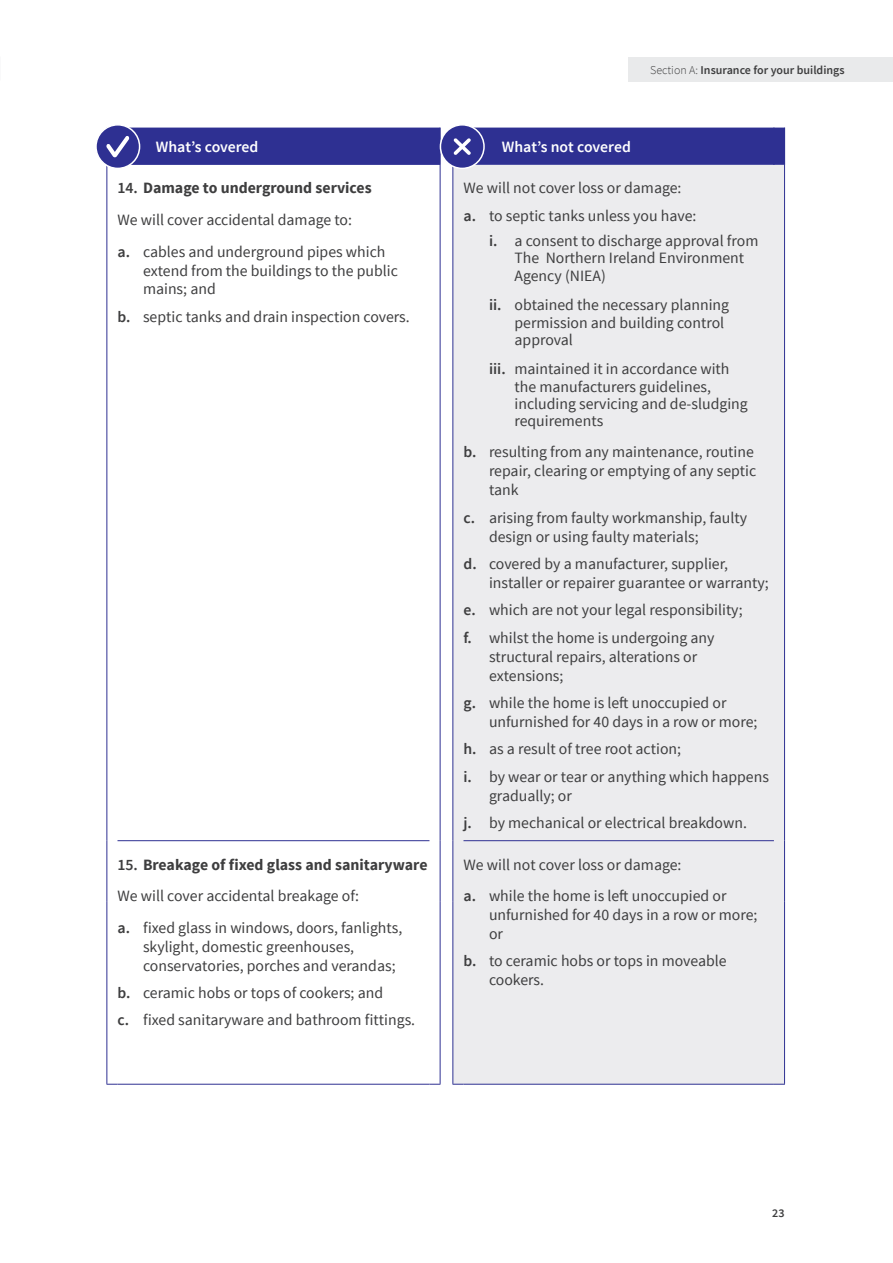
<style>
.page{position:relative;width:893px;height:1263px;background:#fff}
.page>*{position:absolute;margin:0;border:0;box-sizing:border-box;transform-origin:0 0}
.Roman_List_indented{font:15.75px/18.9px "Source Sans Pro";color:#3e3e3f}
.Body{font:15.75px "Source Sans Pro";color:#3e3e3f}
.t1{font:700 15.75px "Source Sans Pro";color:#3e3e3f}
.Table__White_Semibold{font:600 15.75px "Source Sans Pro";color:#fff}
.t2{font:600 12px "Source Sans Pro";color:#3e3e3f}
.s1{font-weight:300}
.s2{font-weight:600}
</style>
<div class="page">
<div style="left:453px;top:165px;width:331px;height:919px;background:#ececee"></div>
<hr style="left:452px;top:165px;width:1px;height:676px;background:#2e3092">
<hr style="left:784px;top:165px;width:1px;height:676px;background:#2e3092">
<hr style="left:452px;top:841px;width:1px;height:60px;background:#2e3092">
<hr style="left:784px;top:841px;width:1px;height:60px;background:#2e3092">
<hr style="left:452px;top:901px;width:1px;height:183px;background:#2e3092">
<hr style="left:784px;top:901px;width:1px;height:183px;background:#2e3092">
<hr style="left:440px;top:128px;width:1px;height:37px;background:#2e3092">
<hr style="left:784px;top:128px;width:1px;height:37px;background:#2e3092">
<hr style="left:106px;top:165px;width:1px;height:676px;background:#2e3092">
<hr style="left:440px;top:165px;width:1px;height:676px;background:#2e3092">
<hr style="left:106px;top:841px;width:1px;height:60px;background:#2e3092">
<hr style="left:117px;top:840px;width:312px;height:1px;background:#2e3092">
<hr style="left:440px;top:841px;width:1px;height:60px;background:#2e3092">
<hr style="left:106px;top:901px;width:1px;height:183px;background:#2e3092">
<hr style="left:440px;top:901px;width:1px;height:183px;background:#2e3092">
<hr style="left:117px;top:1084px;width:312px;height:1px;background:#2e3092">
<hr style="left:463px;top:840px;width:311px;height:1px;background:#2e3092">
<hr style="left:463px;top:1084px;width:311px;height:1px;background:#2e3092">
<div style="left:96px;top:125px;width:44px;height:43px;background:#2e3092;border-radius:50%"></div>
<div style="left:95px;top:124px;width:45px;height:45px;border:2px solid #fff;border-radius:50%"></div>
<div style="left:106px;top:128px;width:334px;height:37px;background:#2e3092"></div>
<div style="left:440px;top:125px;width:44px;height:43px;background:#2e3092;border-radius:50%"></div>
<div style="left:440px;top:124px;width:45px;height:45px;border:2px solid #fff;border-radius:50%"></div>
<div style="left:453px;top:128px;width:331px;height:37px;background:#2e3092"></div>
<div style="left:629px;top:57px;width:264px;height:24px;background:#e9eaeb"></div>
<p class="t2" style="left:650px;top:62px;width:196px"><span class="s1">Section A:</span> Insurance for your buildings</p>
<p class="Table__White_Semibold" style="left:156px;top:137px;width:104px">What’s covered</p>
<p class="Table__White_Semibold" style="left:502px;top:137px;width:131px">What’s not covered</p>
<p class="t1" style="left:117px;top:178px;width:256px"><span class="s2">14.</span> Damage to underground services</p>
<p class="Body" style="left:117px;top:210px;width:236px">We will cover accidental damage to:</p>
<p class="Roman_List_indented" style="left:143px;top:242px;width:256px;text-indent:-26px"><span class="s2">a.</span> cables and underground pipes which extend from the buildings to the public mains; and</p>
<p class="Roman_List_indented" style="left:117px;top:307px;width:294px"><span class="s2">b.</span> septic tanks and drain inspection covers.</p>
<p class="Body" style="left:463px;top:178px;width:219px">We will not cover loss or damage:</p>
<p class="Roman_List_indented" style="left:463px;top:206px;width:235px"><span class="s2">a.</span> to septic tanks unless you have:</p>
<p class="Roman_List_indented" style="left:514px;top:233px;width:245px;line-height:17.1px;text-indent:-26px"><span class="s2">i.</span> a consent to discharge approval from<br>The Northern Ireland Environment<br>Agency (NIEA)</p>
<p class="Roman_List_indented" style="left:514px;top:297px;width:216px;line-height:17.1px;text-indent:-26px"><span class="s2">ii.</span> obtained the necessary planning permission and building control approval</p>
<p class="Roman_List_indented" style="left:514px;top:361px;width:235px;line-height:17.1px;text-indent:-26px"><span class="s2">iii.</span> maintained it in accordance with the manufacturers guidelines, including servicing and de-sludging requirements</p>
<p class="Roman_List_indented" style="left:489px;top:443px;width:269px;text-indent:-26px"><span class="s2">b.</span> resulting from any maintenance, routine repair, clearing or emptying of any septic tank</p>
<p class="Roman_List_indented" style="left:489px;top:508px;width:260px;text-indent:-26px"><span class="s2">c.</span> arising from faulty workmanship, faulty design or using faulty materials;</p>
<p class="Roman_List_indented" style="left:489px;top:555px;width:281px;text-indent:-26px"><span class="s2">d.</span> covered by a manufacturer, supplier, installer or repairer guarantee or warranty;</p>
<p class="Roman_List_indented" style="left:463px;top:601px;width:281px"><span class="s2">e.</span> which are not your legal responsibility;</p>
<p class="Roman_List_indented" style="left:489px;top:628px;width:227px;text-indent:-26px"><span class="s2">f.</span> whilst the home is undergoing any structural repairs, alterations or extensions;</p>
<p class="Roman_List_indented" style="left:489px;top:693px;width:270px;text-indent:-26px"><span class="s2">g.</span> while the home is left unoccupied or unfurnished for 40 days in a row or more;</p>
<p class="Roman_List_indented" style="left:463px;top:740px;width:219px"><span class="s2">h.</span> as a result of tree root action;</p>
<p class="Roman_List_indented" style="left:489px;top:767px;width:281px;text-indent:-26px"><span class="s2">i.</span> by wear or tear or anything which happens gradually; or</p>
<p class="Roman_List_indented" style="left:463px;top:813px;width:285px"><span class="s2">j.</span> by mechanical or electrical breakdown.</p>
<p class="t1" style="left:117px;top:854px;width:312px"><span class="s2">15.</span> Breakage of fixed glass and sanitaryware</p>
<p class="Body" style="left:117px;top:886px;width:243px">We will cover accidental breakage of:</p>
<p class="Roman_List_indented" style="left:143px;top:918px;width:261px;text-indent:-26px"><span class="s2">a.</span> fixed glass in windows, doors, fanlights, skylight, domestic greenhouses, conservatories, porches and verandas;</p>
<p class="Roman_List_indented" style="left:117px;top:984px;width:267px"><span class="s2">b.</span> ceramic hobs or tops of cookers; and</p>
<p class="Roman_List_indented" style="left:117px;top:1011px;width:299px"><span class="s2">c.</span> fixed sanitaryware and bathroom fittings.</p>
<p class="Body" style="left:463px;top:854px;width:219px">We will not cover loss or damage:</p>
<p class="Roman_List_indented" style="left:489px;top:887px;width:270px;text-indent:-26px"><span class="s2">a.</span> while the home is left unoccupied or unfurnished for 40 days in a row or more; or</p>
<p class="Roman_List_indented" style="left:489px;top:952px;width:239px;text-indent:-26px"><span class="s2">b.</span> to ceramic hobs or tops in moveable cookers.</p>
<p class="t2" style="left:772px;top:1206px;width:14px">23</p>
</div>
